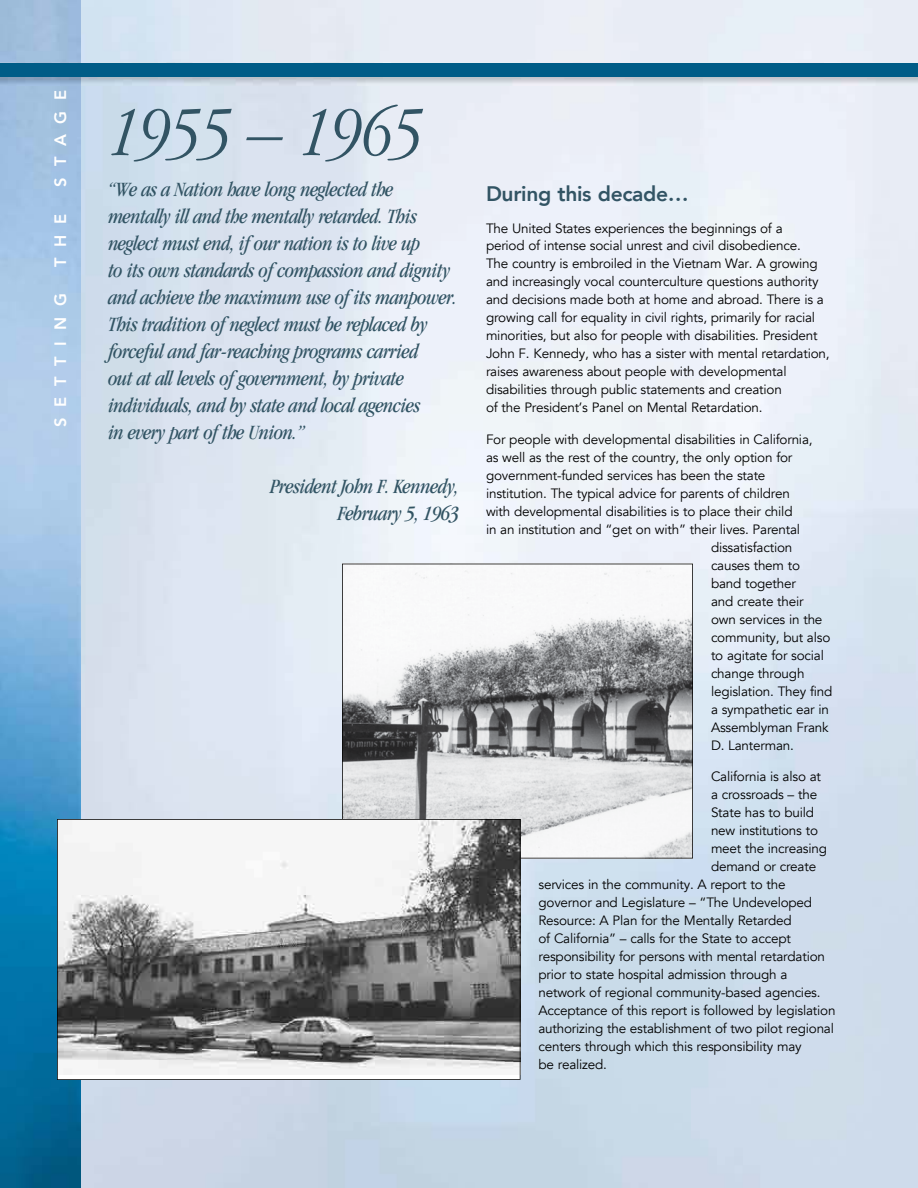
<style>
.page{position:relative;width:918px;height:1188px;background:#fff}
.page>*{position:absolute;margin:0;border:0;box-sizing:border-box;transform-origin:0 0}
.t1{font:italic 300 condensed 72px "Garamond";letter-spacing:-.015em;color:#325464}
.t2{font:italic condensed 21px/27px "Garamond";letter-spacing:-.025em;color:#325464}
.t3{font:800 21px "Avenir";letter-spacing:-.015em;color:#325464}
.t4{font:800 16.5px "Avenir";letter-spacing:.65em;color:#fff}
.t5{font:13.5px/18px "Avenir";letter-spacing:-.015em;color:#000}
</style>
<div class="page">
<img style="left:81px;top:0;width:837px;height:1188px">
<img style="left:0;top:0;width:81px;height:1188px">
<svg style="left:342px;top:564px;width:351px;height:294px"></svg>
<svg style="left:57px;top:819px;width:463px;height:261px"></svg>
<img style="left:0;top:62px;width:918px;height:24px">
<div style="left:0;top:63px;width:918px;height:13px;background:#005c87"></div>
<p class="t4" style="left:47px;top:187px;width:98px;rotate:-90deg">STAGE</p>
<p class="t4" style="left:47px;top:267px;width:55px;rotate:-90deg">THE</p>
<p class="t4" style="left:47px;top:427px;width:135px;rotate:-90deg">SETTING</p>
<h1 class="t1" style="left:108px;top:94px;width:318px">1955 – 1965</h1>
<p class="t2" style="left:108px;top:176px;width:351px">“We as a Nation have long neglected the mentally ill and the mentally retarded. This neglect must end, if our nation is to live up<br>to its own standards of compassion and dignity and achieve the maximum use of its manpower.<br>This tradition of neglect must be replaced by forceful and far-reaching programs carried<br>out at all levels of government, by private individuals, and by state and local agencies<br>in every part of the Union.”</p>
<h2 class="t2" style="left:270px;top:473px;width:190px;text-align:right">President John F. Kennedy,<br>February 5, 1963</h2>
<h2 class="t3" style="left:486px;top:177px;width:204px">During this decade…</h2>
<p class="t5" style="left:486px;top:219px;width:345px">The United States experiences the beginnings of a<br>period of intense social unrest and civil disobedience.<br>The country is embroiled in the Vietnam War. A growing and increasingly vocal counterculture questions authority and decisions made both at home and abroad. There is a growing call for equality in civil rights, primarily for racial minorities, but also for people with disabilities. President John F. Kennedy, who has a sister with mental retardation, raises awareness about people with developmental disabilities through public statements and creation<br>of the President’s Panel on Mental Retardation.</p>
<p class="t5" style="left:486px;top:431px;width:328px">For people with developmental disabilities in California,</p>
<p class="t5" style="left:486px;top:449px;width:308px">as well as the rest of the country, the only option for</p>
<p class="t5" style="left:486px;top:467px;width:281px">government-funded services has been the state</p>
<p class="t5" style="left:486px;top:485px;width:305px">institution. The typical advice for parents of children</p>
<p class="t5" style="left:486px;top:503px;width:308px">with developmental disabilities is to place their child</p>
<p class="t5" style="left:486px;top:521px;width:316px">in an institution and “get on with” their lives. Parental</p>
<p class="t5" style="left:711px;top:539px;width:83px">dissatisfaction</p>
<p class="t5" style="left:711px;top:557px;width:91px">causes them to</p>
<p class="t5" style="left:711px;top:575px;width:86px">band together</p>
<p class="t5" style="left:711px;top:593px;width:94px">and create their</p>
<p class="t5" style="left:711px;top:611px;width:113px">own services in the</p>
<p class="t5" style="left:711px;top:629px;width:121px">community, but also</p>
<p class="t5" style="left:711px;top:646px;width:115px">to agitate for social</p>
<p class="t5" style="left:711px;top:664px;width:95px">change through</p>
<p class="t5" style="left:711px;top:682px;width:123px">legislation. They find</p>
<p class="t5" style="left:711px;top:700px;width:120px">a sympathetic ear in</p>
<p class="t5" style="left:711px;top:718px;width:119px">Assemblyman Frank</p>
<p class="t5" style="left:711px;top:736px;width:84px">D. Lanterman.</p>
<p class="t5" style="left:711px;top:768px;width:112px">California is also at</p>
<p class="t5" style="left:711px;top:786px;width:108px">a crossroads – the</p>
<p class="t5" style="left:711px;top:804px;width:105px">State has to build</p>
<p class="t5" style="left:711px;top:822px;width:109px">new institutions to</p>
<p class="t5" style="left:711px;top:840px;width:118px">meet the increasing</p>
<p class="t5" style="left:711px;top:858px;width:107px">demand or create</p>
<p class="t5" style="left:539px;top:876px;width:249px">services in the community. A report to the</p>
<p class="t5" style="left:539px;top:894px;width:275px">governor and Legislature – “The Undeveloped</p>
<p class="t5" style="left:539px;top:912px;width:255px">Resource: A Plan for the Mentally Retarded</p>
<p class="t5" style="left:539px;top:930px;width:254px">of California” – calls for the State to accept</p>
<p class="t5" style="left:539px;top:948px;width:288px">responsibility for persons with mental retardation</p>
<p class="t5" style="left:539px;top:966px;width:250px">prior to state hospital admission through a</p>
<p class="t5" style="left:539px;top:984px;width:284px">network of regional community-based agencies.</p>
<p class="t5" style="left:539px;top:1002px;width:299px">Acceptance of this report is followed by legislation</p>
<p class="t5" style="left:539px;top:1020px;width:297px">authorizing the establishment of two pilot regional</p>
<p class="t5" style="left:539px;top:1038px;width:265px">centers through which this responsibility may</p>
<p class="t5" style="left:539px;top:1056px;width:70px">be realized.</p>
</div>
